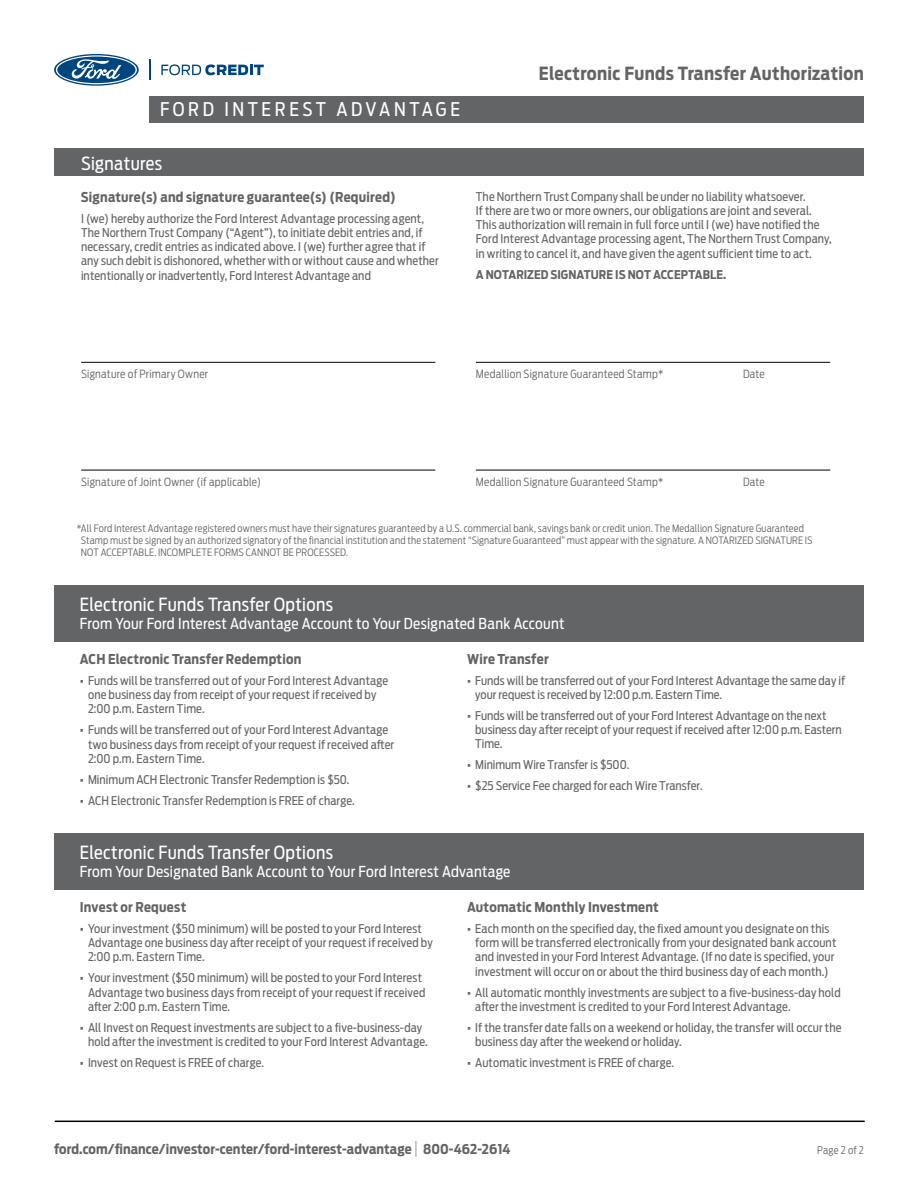
<style>
.page{position:relative;width:918px;height:1188px;background:#fff}
.page>*{position:absolute;margin:0;border:0;box-sizing:border-box;transform-origin:0 0}
.t1{font:18.75px "Ford Antenna Cond";letter-spacing:.19em;color:#fff}
.t2{font:18px "Ford Antenna Cond";letter-spacing:.02em;color:#fff}
.t3{font:700 18px "Ford Antenna Cond";letter-spacing:.02em;color:#636466}
.t4{font:15px "Ford Antenna Cond";letter-spacing:.02em;color:#fff}
.t5{font:700 13.5px "Ford Antenna Cond";letter-spacing:.015em;color:#636466}
.t6{font:12px/14.2px "Ford Antenna Cond";letter-spacing:.01em;color:#636466}
.t7{font:700 12px "Ford Antenna Cond";letter-spacing:.005em;color:#636466}
.t8{font:300 11.25px "Ford Antenna Cond";letter-spacing:.02em;color:#636466}
.t9{font:300 10.5px "Ford Antenna Cond";letter-spacing:.02em;color:#636466}
.t10{font:300 10.2px/12px "Ford Antenna Cond";letter-spacing:.015em;color:#636466}
.s1{font-weight:700}
.s2{font-weight:400;font-size:16.8px;color:#acaeb1}
</style>
<div class="page">
<svg style="left:54px;top:54px;width:85px;height:32px"></svg>
<svg style="left:56px;top:55px;width:81px;height:29px"></svg>
<svg style="left:161px;top:64px;width:103px;height:11px"></svg>
<hr style="left:149px;top:60px;width:2px;height:20px;background:#00467e">
<div style="left:149px;top:96px;width:715px;height:26px;background:#636466"></div>
<hr style="left:81px;top:362px;width:354px;height:1px;background:#000">
<hr style="left:81px;top:470px;width:354px;height:1px;background:#000">
<hr style="left:476px;top:362px;width:354px;height:1px;background:#000">
<hr style="left:476px;top:470px;width:354px;height:1px;background:#000">
<div style="left:54px;top:148px;width:810px;height:28px;background:#636466"></div>
<div style="left:54px;top:585px;width:810px;height:56px;background:#636466"></div>
<div style="left:54px;top:833px;width:810px;height:56px;background:#636466"></div>
<hr style="left:55px;top:1121px;width:810px;height:1px;background:#000">
<h1 class="t1" style="left:160px;top:94px;width:302px">FORD INTEREST ADVANTAGE</h1>
<h2 class="t2" style="left:81px;top:148px;width:83px">Signatures</h2>
<p class="t5" style="left:81px;top:185px;width:316px">Signature(s) and signature guarantee(s) (Required)</p>
<p class="t6" style="left:81px;top:210px;width:359px">I (we) hereby authorize the Ford Interest Advantage processing agent, The Northern Trust Company (“Agent”), to initiate debit entries and, if necessary, credit entries as indicated above. I (we) further agree that if any such debit is dishonored, whether with or without cause and whether intentionally or inadvertently, Ford Interest Advantage and</p>
<h2 class="t3" style="left:539px;top:57px;width:327px">Electronic Funds Transfer Authorization</h2>
<p class="t6" style="left:476px;top:188px;width:357px">The Northern Trust Company shall be under no liability whatsoever.<br>If there are two or more owners, our obligations are joint and several.<br>This authorization will remain in full force until I (we) have notified the Ford Interest Advantage processing agent, The Northern Trust Company, in writing to cancel it, and have given the agent sufficient time to act.</p>
<p class="t7" style="left:476px;top:263px;width:252px">A NOTARIZED SIGNATURE IS NOT ACCEPTABLE.</p>
<p class="t8" style="left:81px;top:364px;width:128px">Signature of Primary Owner</p>
<p class="t8" style="left:476px;top:364px;width:189px">Medallion Signature Guaranteed Stamp*</p>
<p class="t8" style="left:743px;top:364px;width:23px">Date</p>
<p class="t8" style="left:81px;top:472px;width:181px">Signature of Joint Owner (if applicable)</p>
<p class="t8" style="left:476px;top:472px;width:189px">Medallion Signature Guaranteed Stamp*</p>
<p class="t8" style="left:743px;top:472px;width:23px">Date</p>
<p class="t10" style="left:81px;top:521px;width:733px;text-indent:-4px">*All Ford Interest Advantage registered owners must have their signatures guaranteed by a U.S. commercial bank, savings bank or credit union. The Medallion Signature Guaranteed<br>Stamp must be signed by an authorized signatory of the financial institution and the statement “Signature Guaranteed” must appear with the signature. A NOTARIZED SIGNATURE IS<br>NOT ACCEPTABLE. INCOMPLETE FORMS CANNOT BE PROCESSED.</p>
<h2 class="t2" style="left:80px;top:589px;width:255px">Electronic Funds Transfer Options</h2>
<p class="t4" style="left:80px;top:611px;width:486px">From Your Ford Interest Advantage Account to Your Designated Bank Account</p>
<p class="t5" style="left:80px;top:647px;width:223px">ACH Electronic Transfer Redemption</p>
<p class="t6" style="left:88px;top:672px;width:302px;text-indent:-8px"><span class="s1">•</span> Funds will be transferred out of your Ford Interest Advantage one business day from receipt of your request if received by<br>2:00 p.m. Eastern Time.</p>
<p class="t6" style="left:88px;top:721px;width:308px;text-indent:-8px"><span class="s1">•</span> Funds will be transferred out of your Ford Interest Advantage two business days from receipt of your request if received after<br>2:00 p.m. Eastern Time.</p>
<p class="t6" style="left:80px;top:771px;width:271px"><span class="s1">•</span> Minimum ACH Electronic Transfer Redemption is $50.</p>
<p class="t6" style="left:80px;top:792px;width:276px"><span class="s1">•</span> ACH Electronic Transfer Redemption is FREE of charge.</p>
<p class="t5" style="left:467px;top:647px;width:83px">Wire Transfer</p>
<p class="t6" style="left:475px;top:672px;width:371px;text-indent:-8px"><span class="s1">•</span> Funds will be transferred out of your Ford Interest Advantage the same day if your request is received by 12:00 p.m. Eastern Time.</p>
<p class="t6" style="left:475px;top:707px;width:368px;text-indent:-8px"><span class="s1">•</span> Funds will be transferred out of your Ford Interest Advantage on the next business day after receipt of your request if received after 12:00 p.m. Eastern<br>Time.</p>
<p class="t6" style="left:467px;top:756px;width:164px"><span class="s1">•</span> Minimum Wire Transfer is $500.</p>
<p class="t6" style="left:467px;top:777px;width:237px"><span class="s1">•</span> $25 Service Fee charged for each Wire Transfer.</p>
<h2 class="t2" style="left:80px;top:837px;width:255px">Electronic Funds Transfer Options</h2>
<p class="t4" style="left:80px;top:859px;width:432px">From Your Designated Bank Account to Your Ford Interest Advantage</p>
<p class="t5" style="left:80px;top:895px;width:108px">Invest or Request</p>
<p class="t6" style="left:88px;top:920px;width:346px;text-indent:-8px"><span class="s1">•</span> Your investment ($50 minimum) will be posted to your Ford Interest<br>Advantage one business day after receipt of your request if received by<br>2:00 p.m. Eastern Time.</p>
<p class="t6" style="left:88px;top:969px;width:339px;text-indent:-8px"><span class="s1">•</span> Your investment ($50 minimum) will be posted to your Ford Interest<br>Advantage two business days from receipt of your request if received after 2:00 p.m. Eastern Time.</p>
<p class="t6" style="left:88px;top:1019px;width:341px;text-indent:-8px"><span class="s1">•</span> All Invest on Request investments are subject to a five-business-day hold after the investment is credited to your Ford Interest Advantage.</p>
<p class="t6" style="left:80px;top:1054px;width:186px"><span class="s1">•</span> Invest on Request is FREE of charge.</p>
<p class="t5" style="left:467px;top:895px;width:193px">Automatic Monthly Investment</p>
<p class="t6" style="left:475px;top:920px;width:363px;text-indent:-8px"><span class="s1">•</span> Each month on the specified day, the fixed amount you designate on this form will be transferred electronically from your designated bank account and invested in your Ford Interest Advantage. (If no date is specified, your investment will occur on or about the third business day of each month.)</p>
<p class="t6" style="left:475px;top:984px;width:367px;text-indent:-8px"><span class="s1">•</span> All automatic monthly investments are subject to a five-business-day hold after the investment is credited to your Ford Interest Advantage.</p>
<p class="t6" style="left:475px;top:1019px;width:368px;text-indent:-8px"><span class="s1">•</span> If the transfer date falls on a weekend or holiday, the transfer will occur the business day after the weekend or holiday.</p>
<p class="t6" style="left:467px;top:1054px;width:209px"><span class="s1">•</span> Automatic investment is FREE of charge.</p>
<p class="t5" style="left:54px;top:1137px;width:458px">ford.com/finance/investor-center/ford-interest-advantage <span class="s2">|</span> 800-462-2614</p>
<p class="t9" style="left:817px;top:1142px;width:48px">Page 2 of 2</p>
</div>
